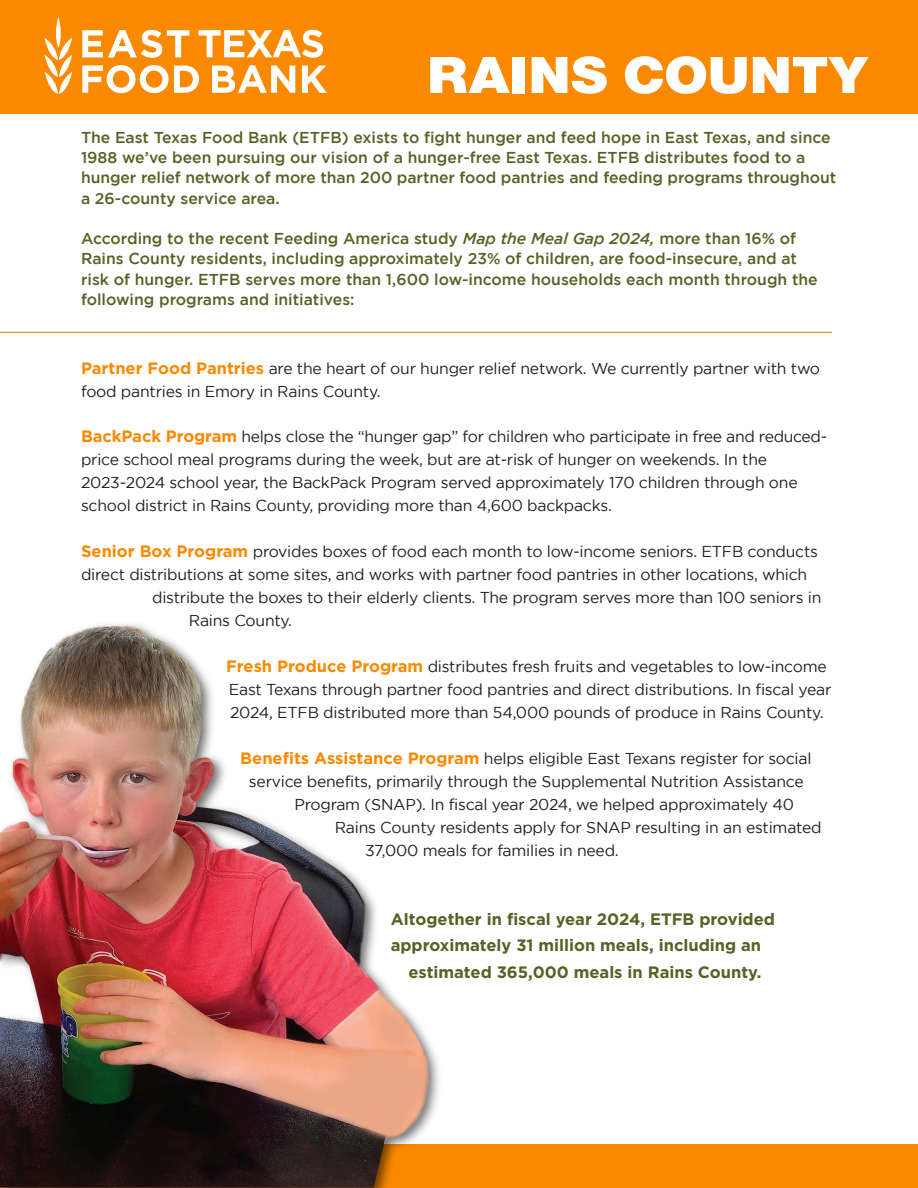
<style>
.page{position:relative;width:918px;height:1188px;background:#fff}
.page>*{position:absolute;margin:0;border:0;box-sizing:border-box;transform-origin:0 0}
.t1{font:54px "Nimbus San Nov T Blac";color:#fff;scale:1.1 1}
.t2{font:700 16.5px "Gotham";color:#586125}
.t3{font:15.75px/23px "Gotham";letter-spacing:-.015em;color:#231f20}
.t4{font:500 15.75px/20.2px "Gotham";color:#586125}
.s1{font-style:italic}
.s2{font-weight:700;font-size:16.5px;color:#fa8900}
</style>
<div class="page">
<div style="left:0;top:0;width:918px;height:113px;background:#fa8900"></div>
<div style="left:0;top:1145px;width:918px;height:43px;background:#fa8900"></div>
<svg style="left:45px;top:17px;width:27px;height:77px"></svg>
<svg style="left:82px;top:30px;width:107px;height:28px"></svg>
<svg style="left:199px;top:30px;width:124px;height:28px"></svg>
<svg style="left:82px;top:65px;width:117px;height:28px"></svg>
<svg style="left:212px;top:65px;width:83px;height:28px"></svg>
<svg style="left:302px;top:66px;width:25px;height:27px"></svg>
<hr style="left:0;top:332px;width:832px;height:1px;background:#fa8900">
<img style="left:0;top:626px;width:429px;height:562px">
<p class="t1" style="left:427px;top:56px;width:402px">RAINS COUNTY</p>
<p class="t4" style="left:81px;top:128px;width:757px">The East Texas Food Bank (ETFB) exists to fight hunger and feed hope in East Texas, and since 1988 we’ve been pursuing our vision of a hunger-free East Texas. ETFB distributes food to a hunger relief network of more than 200 partner food pantries and feeding programs throughout a 26-county service area.</p>
<p class="t4" style="left:81px;top:230px;width:718px">According to the recent Feeding America study <span class="s1">Map the Meal Gap 2024,</span> more than 16% of<br>Rains County residents, including approximately 23% of children, are food-insecure, and at</p>
<p class="t4" style="left:81px;top:270px;width:738px">risk of hunger. ETFB serves more than 1,600 low-income households each month through the following programs and initiatives:</p>
<p class="t3" style="left:81px;top:358px;width:741px"><span class="s2">Partner Food Pantries</span> are the heart of our hunger relief network. We currently partner with two food pantries in Emory in Rains County.</p>
<p class="t3" style="left:81px;top:427px;width:748px"><span class="s2">BackPack Program</span> helps close the “hunger gap” for children who participate in free and reduced-</p>
<p class="t3" style="left:81px;top:450px;width:688px">price school meal programs during the week, but are at-risk of hunger on weekends. In the</p>
<p class="t3" style="left:81px;top:473px;width:718px">2023-2024 school year, the BackPack Program served approximately 170 children through one school district in Rains County, providing more than 4,600 backpacks.</p>
<p class="t3" style="left:81px;top:541px;width:738px"><span class="s2">Senior Box Program</span> provides boxes of food each month to low-income seniors. ETFB conducts</p>
<p class="t3" style="left:81px;top:564px;width:728px">direct distributions at some sites, and works with partner food pantries in other locations, which</p>
<p class="t3" style="left:152px;top:587px;width:671px">distribute the boxes to their elderly clients. The program serves more than 100 seniors in</p>
<p class="t3" style="left:189px;top:610px;width:105px">Rains County.</p>
<p class="t3" style="left:226px;top:656px;width:607px"><span class="s2">Fresh Produce Program</span> distributes fresh fruits and vegetables to low-income<br>East Texans through partner food pantries and direct distributions. In fiscal year<br>2024, ETFB distributed more than 54,000 pounds of produce in Rains County.</p>
<p class="t3" style="left:240px;top:748px;width:573px;text-align:center"><span class="s2">Benefits Assistance Program</span> helps eligible East Texans register for social service benefits, primarily through the Supplemental Nutrition Assistance</p>
<p class="t3" style="left:294px;top:794px;width:501px">Program (SNAP). In fiscal year 2024, we helped approximately 40</p>
<p class="t3" style="left:335px;top:817px;width:488px">Rains County residents apply for SNAP resulting in an estimated</p>
<p class="t3" style="left:365px;top:840px;width:255px">37,000 meals for families in need.</p>
<p class="t2" style="left:391px;top:913px;width:386px">Altogether in fiscal year 2024, ETFB provided</p>
<p class="t2" style="left:391px;top:939px;width:372px">approximately 31 million meals, including an</p>
<p class="t2" style="left:408px;top:966px;width:355px">estimated 365,000 meals in Rains County.</p>
</div>
